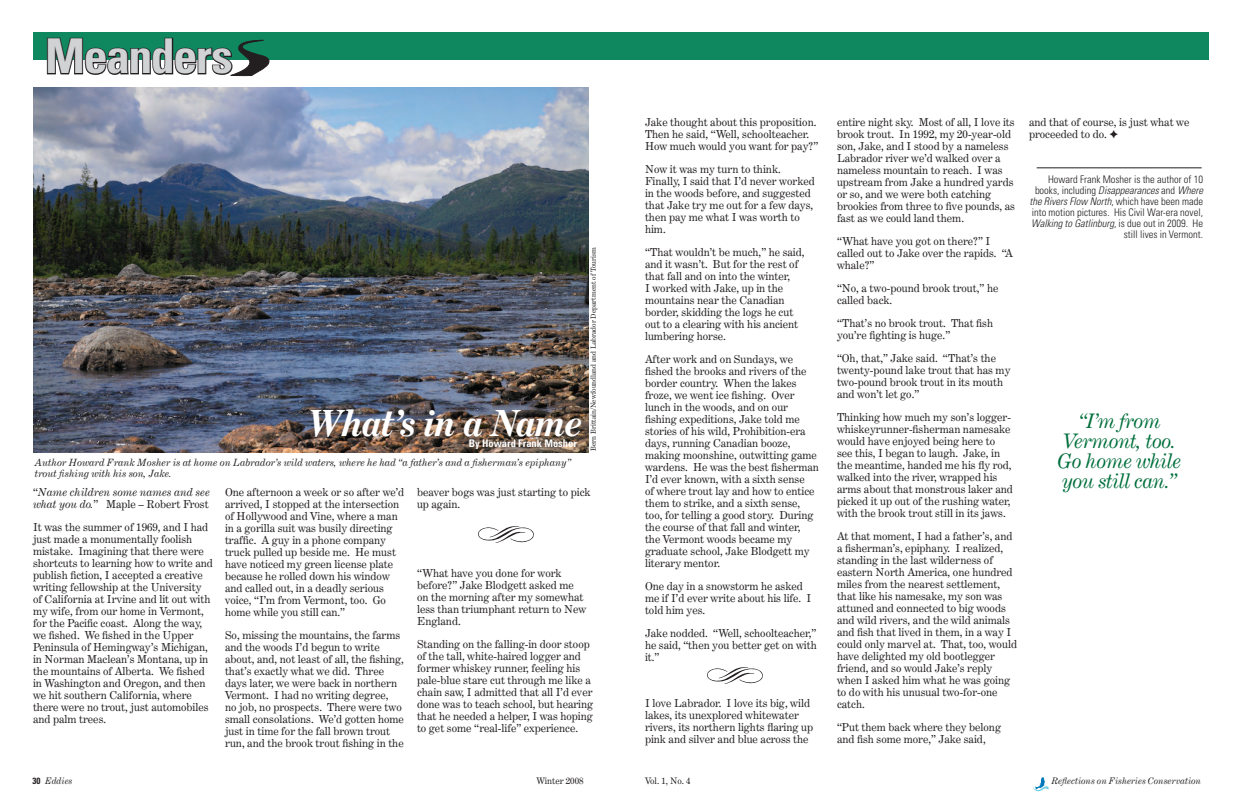
<style>
.page{position:relative;width:1242px;height:810px;background:#fff}
.page>*{position:absolute;margin:0;border:0;box-sizing:border-box;transform-origin:0 0}
.t1{font:700 condensed 48px "Univers";letter-spacing:-.03em;color:#d1d2d4}
.t2{font:italic 700 36px "Century Expanded BT";letter-spacing:-.04em;color:#fff}
.t3{font:italic 20px/20px "Century Expanded BT";letter-spacing:-.02em;color:#006f3c;text-align:center}
.t4{font:11px/12px "Century Expanded BT";color:#231f20}
.t5{font:italic 11px/12px "Century Expanded BT";color:#231f20}
.t6{font:300 condensed 10.5px/11px "Univers";color:#231f20;text-align:right}
.t7{font:700 condensed 10.5px "Univers";color:#fff}
.t8{font:italic 10px/11px "Century Expanded BT";color:#231f20}
.t9{font:italic 9px "Century Expanded BT";color:#231f20}
.t10{font:9px "Century Expanded BT";color:#231f20}
.t11{font:7px "Century Expanded BT";color:#231f20}
.s1{font-style:normal}
.s2{font-style:italic}
.s3{font-family:"Univers";font-weight:700;font-style:normal;font-stretch:condensed}
</style>
<div class="page">
<svg style="left:1033px;top:777px;width:16px;height:14px"></svg>
<img style="left:33px;top:87px;width:555px;height:365px">
<div style="left:33px;top:32px;width:588px;height:28px;background:#10885f"></div>
<div style="left:621px;top:32px;width:588px;height:28px;background:#10885f"></div>
<svg style="left:46px;top:37px;width:224px;height:39px"></svg>
<hr style="left:1037px;top:168px;width:165px;height:1px;background:#231f20">
<svg style="left:478px;top:526px;width:56px;height:17px"></svg>
<svg style="left:707px;top:667px;width:56px;height:17px"></svg>
<h1 class="t1" style="left:45px;top:27px;width:189px">Meanders</h1>
<h2 class="t2" style="left:309px;top:400px;width:275px">What’s in a Name</h2>
<p class="t7" style="left:469px;top:437px;width:110px">By Howard Frank Mosher</p>
<p class="t8" style="left:35px;top:456px;width:538px">Author Howard Frank Mosher is at home on Labrador’s wild waters, where he had “a father’s and a fisherman’s epiphany” trout fishing with his son, Jake.</p>
<p class="t11" style="left:589px;top:451px;width:206px;rotate:-90deg">Bern Brittain/Newfoundland and Labrador Department of Tourism</p>
<p class="t5" style="left:33px;top:486px;width:178px"><span class="s1">“</span>Name children some names and see what you do.<span class="s1">” Maple – Robert Frost</span></p>
<p class="t4" style="left:33px;top:521px;width:182px">It was the summer of 1969, and I had just made a monumentally foolish mistake. Imagining that there were shortcuts to learning how to write and publish fiction, I accepted a creative writing fellowship at the University of California at Irvine and lit out with my wife, from our home in Vermont, for the Pacific coast. Along the way, we fished. We fished in the Upper Peninsula of Hemingway’s Michigan, in Norman Maclean’s Montana, up in the mountains of Alberta. We fished in Washington and Oregon, and then we hit southern California, where there were no trout, just automobiles and palm trees.</p>
<p class="t4" style="left:225px;top:486px;width:181px">One afternoon a week or so after we’d arrived, I stopped at the intersection of Hollywood and Vine, where a man in a gorilla suit was busily directing traffic. A guy in a phone company truck pulled up beside me. He must have noticed my green license plate because he rolled down his window and called out, in a deadly serious voice, “I’m from Vermont, too. Go home while you still can.”</p>
<p class="t4" style="left:225px;top:629px;width:180px">So, missing the mountains, the farms and the woods I’d begun to write about, and, not least of all, the fishing, that’s exactly what we did. Three days later, we were back in northern Vermont. I had no writing degree,<br>no job, no prospects. There were two small consolations. We’d gotten home just in time for the fall brown trout run, and the brook trout fishing in the</p>
<p class="t4" style="left:417px;top:486px;width:175px">beaver bogs was just starting to pick up again.</p>
<p class="t4" style="left:417px;top:567px;width:171px">“What have you done for work before?” Jake Blodgett asked me on the morning after my somewhat less than triumphant return to New<br>England.</p>
<p class="t4" style="left:417px;top:638px;width:178px">Standing on the falling-in door stoop of the tall, white-haired logger and former whiskey runner, feeling his pale-blue stare cut through me like a chain saw, I admitted that all I’d ever done was to teach school, but hearing that he needed a helper, I was hoping to get some “real-life” experience.</p>
<p class="t4" style="left:645px;top:116px;width:175px">Jake thought about this proposition.<br>Then he said, “Well, schoolteacher.<br>How much would you want for pay?”</p>
<p class="t4" style="left:645px;top:163px;width:171px">Now it was my turn to think.<br>Finally, I said that I’d never worked in the woods before, and suggested that Jake try me out for a few days, then pay me what I was worth to him.</p>
<p class="t4" style="left:645px;top:246px;width:161px">“That wouldn’t be much,” he said, and it wasn’t. But for the rest of that fall and on into the winter,<br>I worked with Jake, up in the mountains near the Canadian border, skidding the logs he cut out to a clearing with his ancient lumbering horse.</p>
<p class="t4" style="left:645px;top:353px;width:175px">After work and on Sundays, we fished the brooks and rivers of the border country. When the lakes froze, we went ice fishing. Over lunch in the woods, and on our fishing expeditions, Jake told me stories of his wild, Prohibition-era days, running Canadian booze, making moonshine, outwitting game wardens. He was the best fisherman<br>I’d ever known, with a sixth sense<br>of where trout lay and how to entice them to strike, and a sixth sense, too, for telling a good story. During the course of that fall and winter,<br>the Vermont woods became my graduate school, Jake Blodgett my literary mentor.</p>
<p class="t4" style="left:645px;top:580px;width:168px">One day in a snowstorm he asked me if I’d ever write about his life. I told him yes.</p>
<p class="t4" style="left:645px;top:627px;width:173px;text-align:justify">Jake nodded. “Well, schoolteacher,” he said, “then you better get on with it.”</p>
<p class="t4" style="left:645px;top:697px;width:170px">I love Labrador. I love its big, wild lakes, its unexplored whitewater rivers, its northern lights flaring up pink and silver and blue across the</p>
<p class="t4" style="left:837px;top:116px;width:180px">entire night sky. Most of all, I love its brook trout. In 1992, my 20-year-old son, Jake, and I stood by a nameless Labrador river we’d walked over a nameless mountain to reach. I was upstream from Jake a hundred yards or so, and we were both catching brookies from three to five pounds, as fast as we could land them.</p>
<p class="t4" style="left:837px;top:235px;width:178px">“What have you got on there?” I called out to Jake over the rapids. “A whale?”</p>
<p class="t4" style="left:837px;top:282px;width:163px">“No, a two-pound brook trout,” he called back.</p>
<p class="t4" style="left:837px;top:317px;width:158px">“That’s no brook trout. That fish you’re fighting is huge.”</p>
<p class="t4" style="left:837px;top:352px;width:175px">“Oh, that,” Jake said. “That’s the twenty-pound lake trout that has my two-pound brook trout in its mouth and won’t let go.”</p>
<p class="t4" style="left:837px;top:411px;width:177px">Thinking how much my son’s logger&shy;whiskeyrunner-fisherman namesake would have enjoyed being here to see this, I began to laugh. Jake, in the meantime, handed me his fly rod, walked into the river, wrapped his arms about that monstrous laker and picked it up out of the rushing water, with the brook trout still in its jaws.</p>
<p class="t4" style="left:837px;top:530px;width:182px">At that moment, I had a father’s, and a fisherman’s, epiphany. I realized, standing in the last wilderness of eastern North America, one hundred miles from the nearest settlement, that like his namesake, my son was attuned and connected to big woods and wild rivers, and the wild animals and fish that lived in them, in a way I could only marvel at. That, too, would have delighted my old bootlegger friend, and so would Jake’s reply when I asked him what he was going to do with his unusual two-for-one catch.</p>
<p class="t4" style="left:837px;top:721px;width:166px">“Put them back where they belong and fish some more,” Jake said,</p>
<p class="t4" style="left:1029px;top:116px;width:162px">and that of course, is just what we proceeded to do.</p>
<p class="t6" style="left:1029px;top:174px;width:175px">Howard Frank Mosher is the author of 10 books, including <span class="s2">Disappearances</span> and <span class="s2">Where the Rivers Flow North</span>, which have been made into motion pictures. His Civil War-era novel, <span class="s2">Walking to Gatlinburg</span>, is due out in 2009. He still lives in Vermont.</p>
<h3 class="t3" style="left:1058px;top:410px;width:125px">“I’m from<br>Vermont, too.<br>Go home while you still can.”</h3>
<p class="t9" style="left:33px;top:775px;width:41px"><span class="s3">30</span> Eddies</p>
<p class="t10" style="left:536px;top:776px;width:49px">Winter 2008</p>
<p class="t10" style="left:645px;top:776px;width:47px">Vol. 1, No. 4</p>
<p class="t9" style="left:1052px;top:775px;width:151px">Reflections on Fisheries Conservation</p>
</div>
